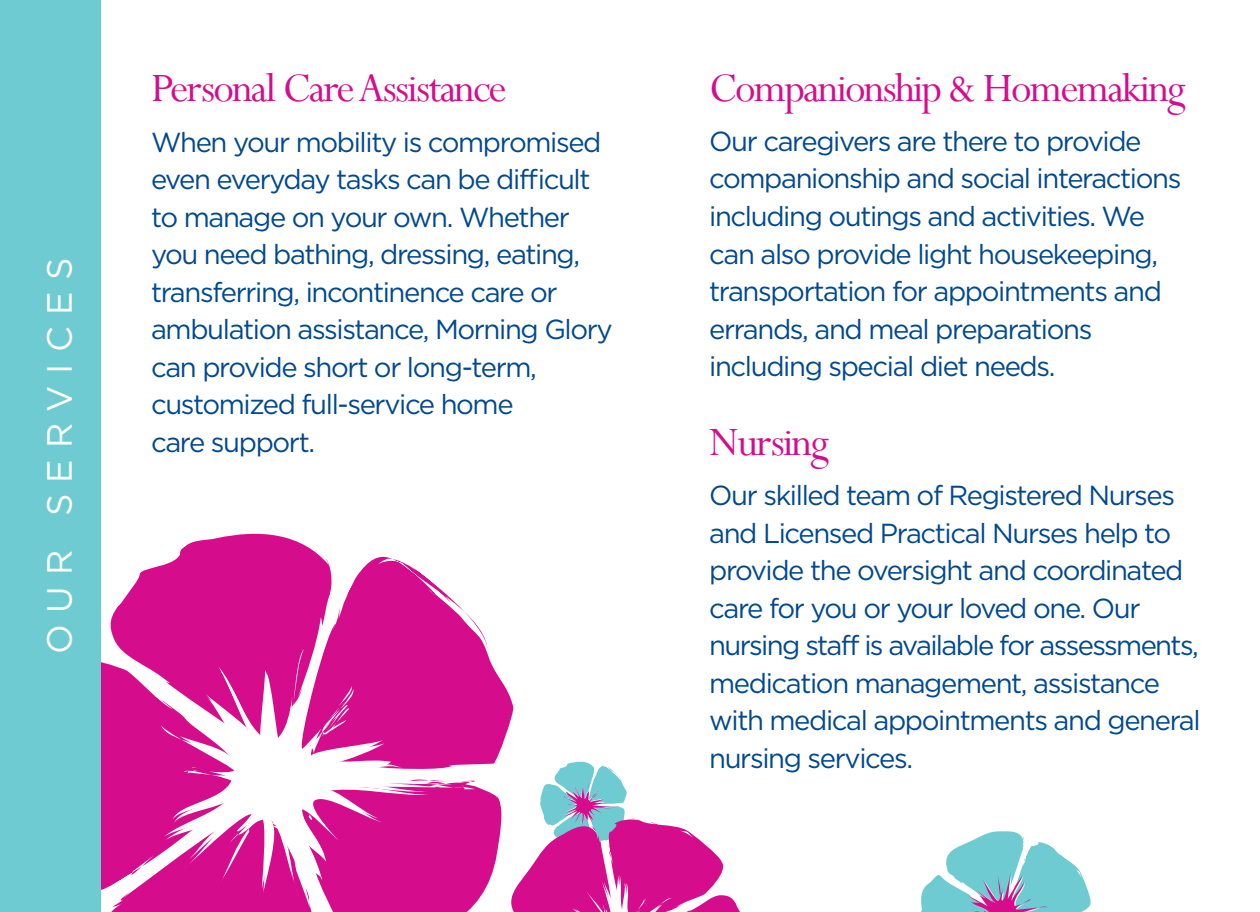
<style>
.page{position:relative;width:1260px;height:912px;background:#fff}
.page>*{position:absolute;margin:0;border:0;box-sizing:border-box;transform-origin:0 0}
.t1{font:45px "Perpetua";letter-spacing:-.04em;color:#d50d8c}
.t2{font:35px "Gotham";letter-spacing:.325em;color:#fff}
.t3{font:27.5px/37.5px "Gotham";letter-spacing:-.05em;color:#014990}
</style>
<div class="page">
<svg style="left:110px;top:533px;width:188px;height:135px;fill:#d50d8c"></svg>
<svg style="left:101px;top:646px;width:138px;height:107px;background:#da2e9c"></svg>
<svg style="left:298px;top:542px;width:216px;height:211px;fill:#d50d8c"></svg>
<svg style="left:159px;top:668px;width:294px;height:85px;fill:#d50d8c"></svg>
<svg style="left:294px;top:649px;width:11px;height:52px"></svg>
<svg style="left:161px;top:724px;width:20px;height:15px"></svg>
<svg style="left:319px;top:688px;width:36px;height:48px;background:#d92798"></svg>
<div style="left:0;top:0;width:101px;height:911px;background:#6fcbd2"></div>
<svg style="left:101px;top:753px;width:639px;height:158px"></svg>
<svg style="left:921px;top:831px;width:170px;height:80px"></svg>
<p class="t2" style="left:40px;top:654px;width:397px;rotate:-90deg">OUR SERVICES</p>
<h1 class="t1" style="left:151px;top:60px;width:357px">Personal Care Assistance</h1>
<p class="t3" style="left:151px;top:122px;width:463px">When your mobility is compromised even everyday tasks can be difficult to manage on your own. Whether you need bathing, dressing, eating, transferring, incontinence care or ambulation assistance, Morning Glory can provide short or long-term, customized full-service home<br>care support.</p>
<h1 class="t1" style="left:709px;top:60px;width:478px">Companionship &amp; Homemaking</h1>
<p class="t3" style="left:709px;top:122px;width:474px">Our caregivers are there to provide companionship and social interactions including outings and activities. We can also provide light housekeeping, transportation for appointments and errands, and meal preparations including special diet needs.</p>
<h1 class="t1" style="left:709px;top:414px;width:121px">Nursing</h1>
<p class="t3" style="left:709px;top:476px;width:493px">Our skilled team of Registered Nurses and Licensed Practical Nurses help to provide the oversight and coordinated care for you or your loved one. Our nursing staff is available for assessments, medication management, assistance with medical appointments and general nursing services.</p>
</div>
